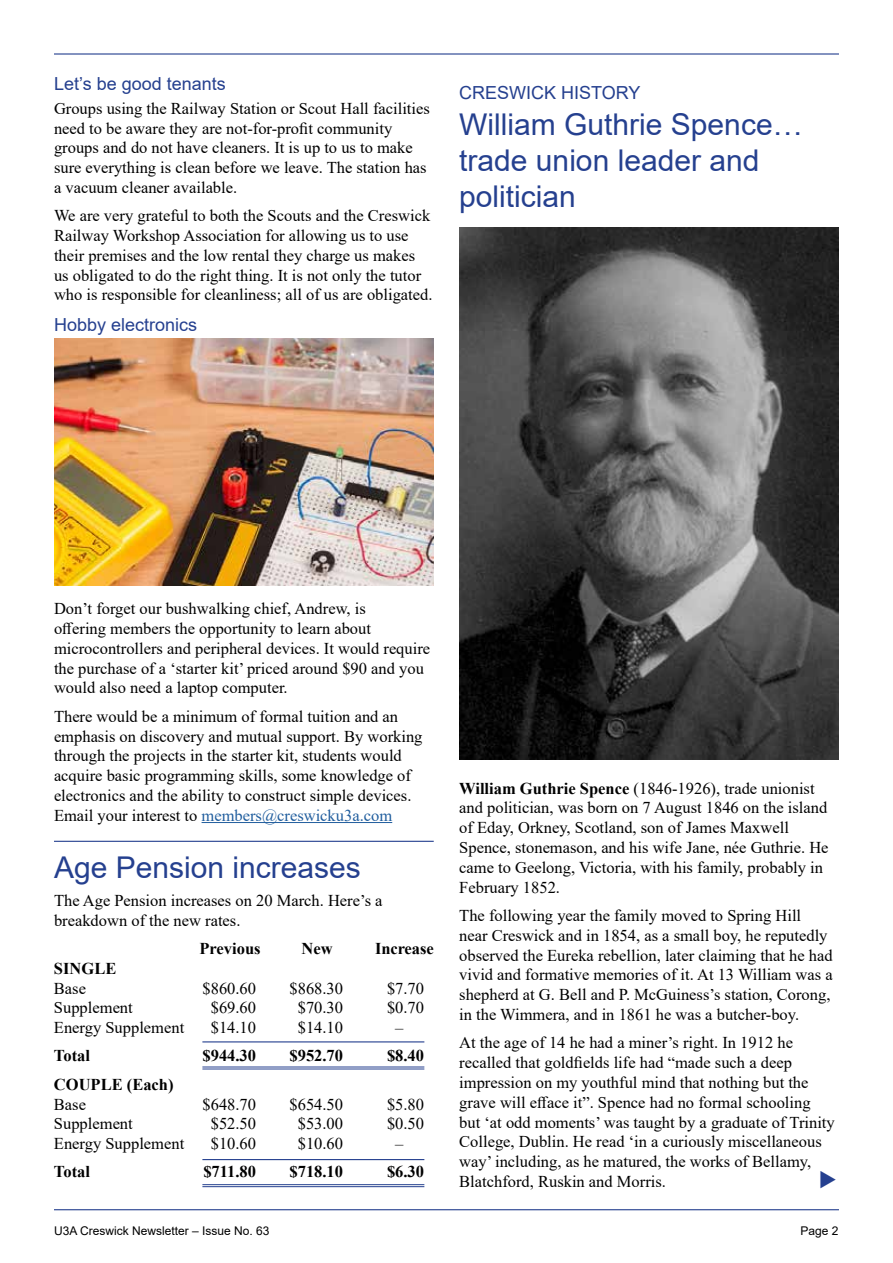
<style>
.page{position:relative;width:893px;height:1263px;background:#fff}
.page>*{position:absolute;margin:0;border:0;box-sizing:border-box;transform-origin:0 0}
.t1{font:30px/36px "Arial";color:#25408f}
.t2{font:18px "Arial";color:#25408f}
.t3{font:16.5px/19.8px "Times New Roman";color:#000}
.t4{font:700 16.5px "Times New Roman";color:#000}
.t5{font:12px "Arial";color:#000}
.s1{color:#215e9e}
.s2{font-weight:700}
</style>
<div class="page">
<hr style="left:54px;top:53px;width:785px;height:2px;background:#25408f">
<hr style="left:54px;top:1209px;width:785px;height:1px;background:#25408f">
<hr style="left:202px;top:822px;width:190px;height:1px;background:#215e9e">
<img style="left:54px;top:338px;width:380px;height:248px">
<hr style="left:202px;top:1041px;width:222px;height:1px;background:#25408f">
<hr style="left:202px;top:1066px;width:222px;height:1px;background:#25408f">
<hr style="left:202px;top:1068px;width:222px;height:1px;background:#25408f">
<hr style="left:202px;top:1159px;width:222px;height:1px;background:#25408f">
<hr style="left:202px;top:1184px;width:222px;height:1px;background:#25408f">
<hr style="left:202px;top:1186px;width:222px;height:1px;background:#25408f">
<img style="left:459px;top:227px;width:380px;height:532px">
<hr style="left:54px;top:841px;width:380px;height:1px;background:#25408f">
<p class="t2" style="left:54px;top:71px;width:173px">Let’s be good tenants</p>
<p class="t3" style="left:54px;top:98px;width:377px">Groups using the Railway Station or Scout Hall facilities need to be aware they are not-for-profit community groups and do not have cleaners. It is up to us to make sure everything is clean before we leave. The station has a vacuum cleaner available.</p>
<p class="t3" style="left:54px;top:205px;width:380px">We are very grateful to both the Scouts and the Creswick Railway Workshop Association for allowing us to use their premises and the low rental they charge us makes us obligated to do the right thing. It is not only the tutor who is responsible for cleanliness; all of us are obligated.</p>
<p class="t2" style="left:54px;top:312px;width:145px">Hobby electronics</p>
<p class="t2" style="left:459px;top:80px;width:183px">CRESWICK HISTORY</p>
<h1 class="t1" style="left:459px;top:106px;width:345px">William Guthrie Spence… trade union leader and politician</h1>
<p class="t3" style="left:54px;top:598px;width:378px">Don’t forget our bushwalking chief, Andrew, is<br>offering members the opportunity to learn about microcontrollers and peripheral devices. It would require the purchase of a ‘starter kit’ priced around $90 and you would also need a laptop computer.</p>
<p class="t3" style="left:54px;top:706px;width:370px">There would be a minimum of formal tuition and an emphasis on discovery and mutual support. By working through the projects in the starter kit, students would acquire basic programming skills, some knowledge of electronics and the ability to construct simple devices.<br>Email your interest to <span class="s1">members@creswicku3a.com</span></p>
<h1 class="t1" style="left:54px;top:849px;width:308px">Age Pension increases</h1>
<p class="t3" style="left:54px;top:890px;width:330px">The Age Pension increases on 20 March. Here’s a breakdown of the new rates.</p>
<p class="t4" style="left:199px;top:936px;width:63px">Previous</p>
<p class="t4" style="left:301px;top:936px;width:33px">New</p>
<p class="t4" style="left:375px;top:936px;width:60px">Increase</p>
<p class="t4" style="left:54px;top:956px;width:64px">SINGLE</p>
<p class="t3" style="left:54px;top:977px;width:34px">Base</p>
<p class="t3" style="left:202px;top:977px;width:55px">$860.60</p>
<p class="t3" style="left:289px;top:977px;width:55px">$868.30</p>
<p class="t3" style="left:387px;top:977px;width:39px">$7.70</p>
<p class="t3" style="left:54px;top:997px;width:80px">Supplement</p>
<p class="t3" style="left:211px;top:997px;width:47px">$69.60</p>
<p class="t3" style="left:298px;top:997px;width:47px">$70.30</p>
<p class="t3" style="left:387px;top:997px;width:39px">$0.70</p>
<p class="t3" style="left:54px;top:1017px;width:132px">Energy Supplement</p>
<p class="t3" style="left:211px;top:1017px;width:47px">$14.10</p>
<p class="t3" style="left:298px;top:1017px;width:47px">$14.10</p>
<p class="t3" style="left:395px;top:1017px;width:10px">–</p>
<p class="t4" style="left:54px;top:1044px;width:38px">Total</p>
<p class="t4" style="left:202px;top:1044px;width:55px">$944.30</p>
<p class="t4" style="left:289px;top:1044px;width:55px">$952.70</p>
<p class="t4" style="left:387px;top:1044px;width:39px">$8.40</p>
<p class="t4" style="left:54px;top:1072px;width:121px">COUPLE (Each)</p>
<p class="t3" style="left:54px;top:1093px;width:34px">Base</p>
<p class="t3" style="left:202px;top:1093px;width:55px">$648.70</p>
<p class="t3" style="left:289px;top:1093px;width:55px">$654.50</p>
<p class="t3" style="left:387px;top:1093px;width:39px">$5.80</p>
<p class="t3" style="left:54px;top:1113px;width:80px">Supplement</p>
<p class="t3" style="left:211px;top:1113px;width:47px">$52.50</p>
<p class="t3" style="left:298px;top:1113px;width:47px">$53.00</p>
<p class="t3" style="left:387px;top:1113px;width:39px">$0.50</p>
<p class="t3" style="left:54px;top:1133px;width:132px">Energy Supplement</p>
<p class="t3" style="left:211px;top:1133px;width:47px">$10.60</p>
<p class="t3" style="left:298px;top:1133px;width:47px">$10.60</p>
<p class="t3" style="left:395px;top:1133px;width:10px">–</p>
<p class="t4" style="left:54px;top:1160px;width:38px">Total</p>
<p class="t4" style="left:203px;top:1160px;width:54px">$711.80</p>
<p class="t4" style="left:289px;top:1160px;width:55px">$718.10</p>
<p class="t4" style="left:387px;top:1160px;width:39px">$6.30</p>
<p class="t3" style="left:459px;top:778px;width:371px"><span class="s2">William Guthrie Spence</span> (1846-1926), trade unionist and politician, was born on 7 August 1846 on the island of Eday, Orkney, Scotland, son of James Maxwell Spence, stonemason, and his wife Jane, née Guthrie. He came to Geelong, Victoria, with his family, probably in February 1852.</p>
<p class="t3" style="left:459px;top:905px;width:375px">The following year the family moved to Spring Hill near Creswick and in 1854, as a small boy, he reputedly observed the Eureka rebellion, later claiming that he had vivid and formative memories of it. At 13 William was a shepherd at G. Bell and P. McGuiness’s station, Corong, in the Wimmera, and in 1861 he was a butcher-boy.</p>
<p class="t3" style="left:459px;top:1032px;width:377px">At the age of 14 he had a miner’s right. In 1912 he recalled that goldfields life had “made such a deep impression on my youthful mind that nothing but the grave will efface it”. Spence had no formal schooling but ‘at odd moments’ was taught by a graduate of Trinity College, Dublin. He read ‘in a curiously miscellaneous way’ including, as he matured, the works of Bellamy, Blatchford, Ruskin and Morris.</p>
<p class="t5" style="left:54px;top:1223px;width:217px">U3A Creswick Newsletter – Issue No. 63</p>
<p class="t5" style="left:800px;top:1223px;width:40px">Page 2</p>
</div>
